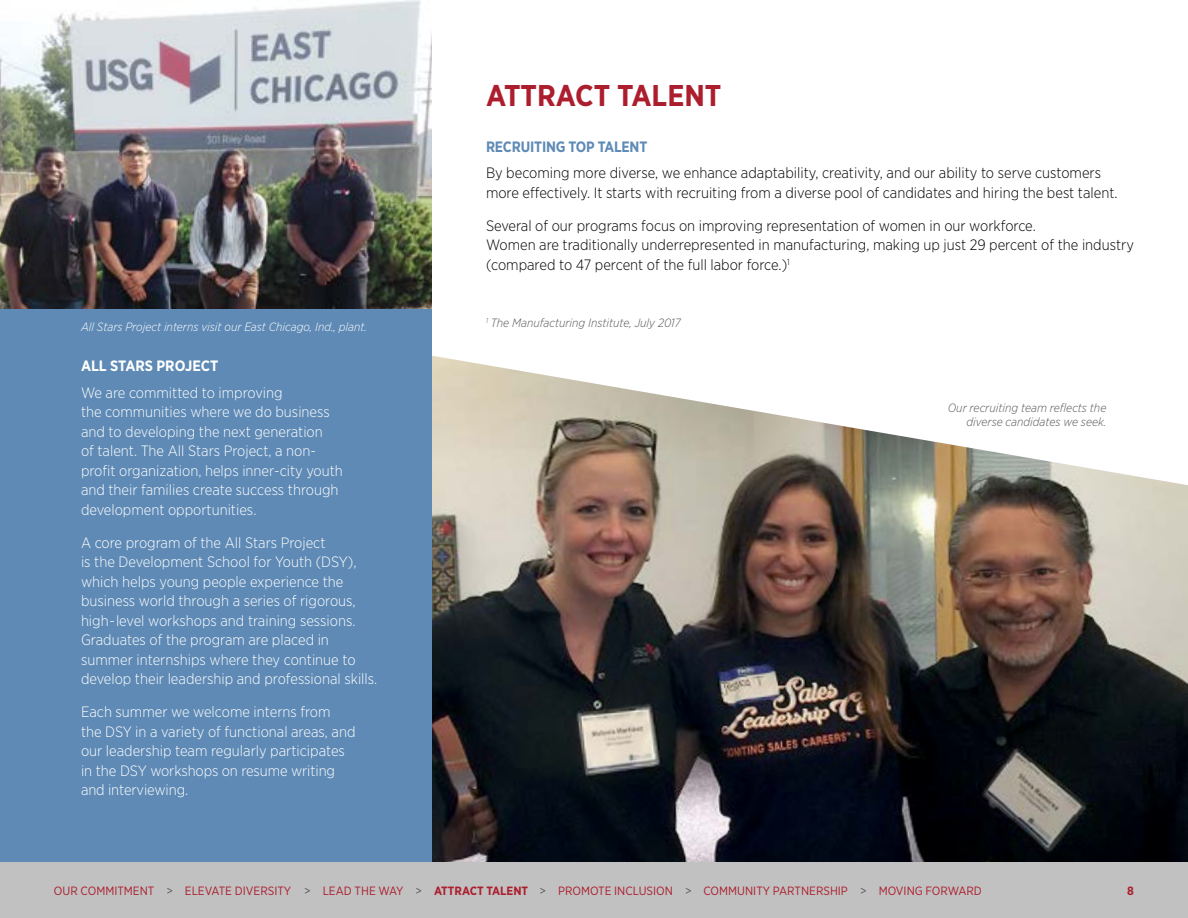
<style>
.page{position:relative;width:1188px;height:918px;background:#fff}
.page>*{position:absolute;margin:0;border:0;box-sizing:border-box;transform-origin:0 0}
.t1{font:700 30px "Gotham Narrow";color:#ac1e2d}
.t2{font:300 15px/19.5px "Gotham Narrow";color:#fff}
.t3{font:300 15px/19.5px "Gotham Narrow";color:#000}
.t4{font:700 15px "Gotham Narrow";letter-spacing:-.015em;color:#5e8ab5}
.t5{font:700 15px "Gotham Narrow";color:#fff}
.t6{font:12px "Gotham Narrow";color:#ac1e2d}
.t7{font:italic 300 12px/14.4px "Gotham Narrow";color:#55575a;text-align:right}
.t8{font:italic 300 12px "Gotham Narrow";color:#fff}
.t9{font:700 12px "Gotham Narrow";color:#ac1e2d}
.s1{color:#55575a}
</style>
<div class="page">
<img style="left:432px;top:356px;width:756px;height:507px">
<div style="left:0;top:0;width:432px;height:918px;background:#5e8ab5"></div>
<div style="left:0;top:863px;width:1188px;height:55px;background:#c1c1c1"></div>
<img style="left:0;top:0;width:432px;height:308px">
<p class="t8" style="left:81px;top:320px;width:288px">All Stars Project interns visit our East Chicago, Ind., plant.</p>
<p class="t5" style="left:81px;top:356px;width:139px">ALL STARS PROJECT</p>
<p class="t2" style="left:81px;top:382px;width:263px">We are committed to improving<br>the communities where we do business and to developing the next generation<br>of talent. The All Stars Project, a non&shy;profit organization, helps inner-city youth and their families create success through development opportunities.</p>
<p class="t2" style="left:81px;top:532px;width:298px">A core program of the All Stars Project<br>is the Development School for Youth (DSY), which helps young people experience the business world through a series of rigorous, high-level workshops and training sessions.<br>Graduates of the program are placed in summer internships where they continue to develop their leadership and professional skills.</p>
<p class="t2" style="left:81px;top:702px;width:276px">Each summer we welcome interns from<br>the DSY in a variety of functional areas, and our leadership team regularly participates in the DSY workshops on resume writing and interviewing.</p>
<h1 class="t1" style="left:486px;top:76px;width:237px">ATTRACT TALENT</h1>
<p class="t4" style="left:486px;top:137px;width:163px">RECRUITING TOP TALENT</p>
<p class="t3" style="left:486px;top:163px;width:633px">By becoming more diverse, we enhance adaptability, creativity, and our ability to serve customers more effectively. It starts with recruiting from a diverse pool of candidates and hiring the best talent.</p>
<p class="t3" style="left:486px;top:215px;width:649px">Several of our programs focus on improving representation of women in our workforce.<br>Women are traditionally underrepresented in manufacturing, making up just 29 percent of the industry (compared to 47 percent of the full labor force.)<sup>1</sup></p>
<p class="t7" style="left:486px;top:315px;width:196px"><sup>1</sup> The Manufacturing Institute, July 2017</p>
<p class="t7" style="left:948px;top:400px;width:160px">Our recruiting team reflects the diverse candidates we seek.</p>
<p class="t6" style="left:54px;top:883px;width:370px">OUR COMMITMENT <span class="s1">&gt;</span> ELEVATE DIVERSITY <span class="s1">&gt;</span> LEAD THE WAY <span class="s1">&gt;</span></p>
<p class="t6" style="left:540px;top:883px;width:444px"><span class="s1">&gt;</span> PROMOTE INCLUSION <span class="s1">&gt;</span> COMMUNITY PARTNERSHIP <span class="s1">&gt;</span> MOVING FORWARD</p>
<p class="t9" style="left:434px;top:883px;width:96px">ATTRACT TALENT</p>
<p class="t9" style="left:1127px;top:883px;width:8px">8</p>
</div>
